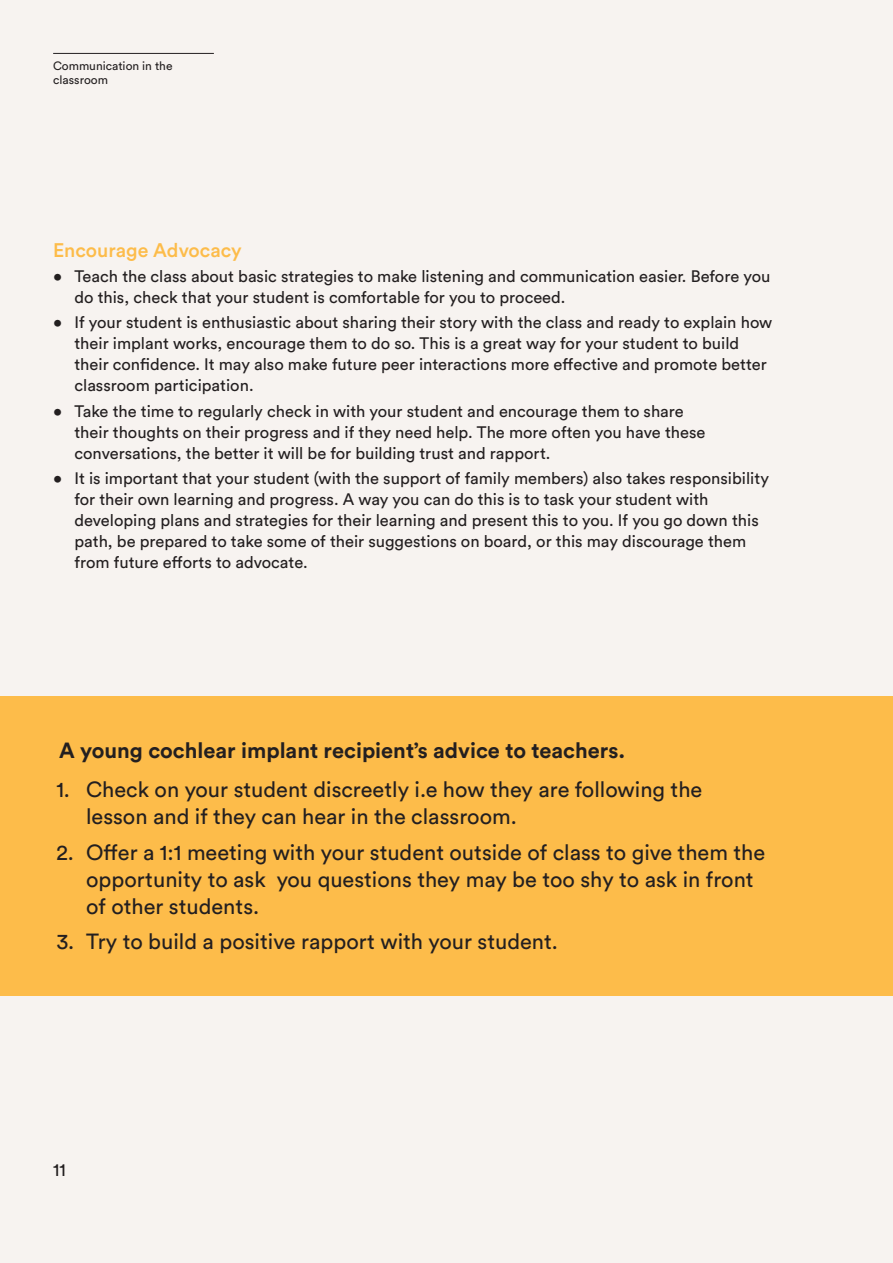
<style>
.page{position:relative;width:893px;height:1263px;background:#f7f3f0}
.page>*{position:absolute;margin:0;border:0;box-sizing:border-box;transform-origin:0 0}
.t1{font:21.75px/27px "Circular Std";color:#231f20}
.t2{font:700 21.75px "Circular Std";color:#231f20}
.t3{font:500 19.5px "Circular Std";color:#fdbc4a}
.t4{font:18px "Circular Std";color:#231f20}
.t5{font:16.5px/21px "Circular Std";color:#231f20}
.t6{font:12px/14.4px "Circular Std";color:#231f20}
</style>
<div class="page">
<hr style="left:53px;top:53px;width:161px;height:1px;background:#231f20">
<div style="left:0;top:696px;width:893px;height:300px;background:#fdbc4a"></div>
<p class="t6" style="left:53px;top:58px;width:121px">Communication in the classroom</p>
<p class="t3" style="left:53px;top:238px;width:190px">Encourage Advocacy</p>
<p class="t5" style="left:74px;top:266px;width:697px;text-indent:-21px">• Teach the class about basic strategies to make listening and communication easier. Before you do this, check that your student is comfortable for you to proceed.</p>
<p class="t5" style="left:74px;top:312px;width:699px;text-indent:-21px">• If your student is enthusiastic about sharing their story with the class and ready to explain how their implant works, encourage them to do so. This is a great way for your student to build their confidence. It may also make future peer interactions more effective and promote better classroom participation.</p>
<p class="t5" style="left:74px;top:400px;width:632px;text-indent:-21px">• Take the time to regularly check in with your student and encourage them to share their thoughts on their progress and if they need help. The more often you have these conversations, the better it will be for building trust and rapport.</p>
<p class="t5" style="left:74px;top:467px;width:696px;text-indent:-21px">• It is important that your student (with the support of family members) also takes responsibility for their own learning and progress. A way you can do this is to task your student with developing plans and strategies for their learning and present this to you. If you go down this path, be prepared to take some of their suggestions on board, or this may discourage them from future efforts to advocate.</p>
<p class="t2" style="left:59px;top:736px;width:568px">A young cochlear implant recipient’s advice to teachers.</p>
<p class="t1" style="left:86px;top:776px;width:618px;text-indent:-30px">1. Check on your student discreetly i.e how they are following the lesson and if they can hear in the classroom.</p>
<p class="t1" style="left:86px;top:838px;width:681px;text-indent:-30px">2. Offer a 1:1 meeting with your student outside of class to give them the opportunity to ask you questions they may be too shy to ask in front of other students.</p>
<p class="t1" style="left:56px;top:928px;width:503px">3. Try to build a positive rapport with your student.</p>
<p class="t4" style="left:53px;top:1159px;width:14px">11</p>
</div>
